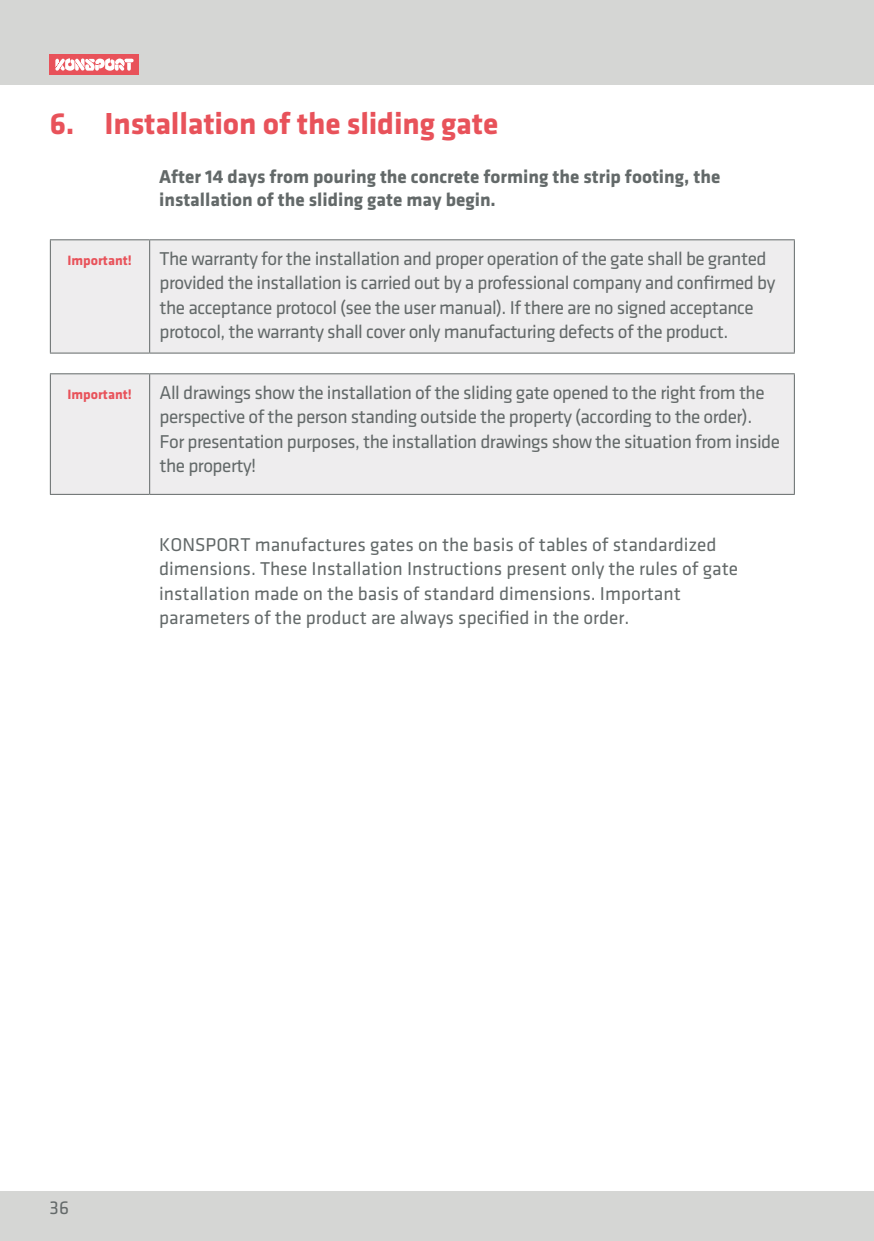
<style>
.page{position:relative;width:874px;height:1241px;background:#fff}
.page>*{position:absolute;margin:0;border:0;box-sizing:border-box;transform-origin:0 0}
.t1{font:700 31.5px "Klavika";letter-spacing:-.005em;color:#e8525a}
.t2{font:19.25px/24.5px "Klavika";letter-spacing:-.025em;color:#636969}
.t3{font:19.25px/24.5px "Klavika";color:#636969}
.t4{font:700 19.25px/23.1px "Klavika";color:#636969}
.t5{font:700 14px "Klavika";color:#e8525a}
</style>
<div class="page">
<div style="left:51px;top:240px;width:742px;height:112px;background:#eeedee"></div>
<hr style="left:150px;top:239px;width:644px;height:1px;background:#636969">
<hr style="left:793px;top:240px;width:1px;height:112px;background:#636969">
<hr style="left:150px;top:352px;width:644px;height:1px;background:#636969">
<hr style="left:50px;top:239px;width:100px;height:1px;background:#636969">
<hr style="left:50px;top:240px;width:1px;height:112px;background:#636969">
<hr style="left:149px;top:240px;width:1px;height:112px;background:#636969">
<hr style="left:50px;top:352px;width:100px;height:1px;background:#636969">
<div style="left:51px;top:374px;width:742px;height:120px;background:#eeedee"></div>
<hr style="left:150px;top:373px;width:644px;height:1px;background:#636969">
<hr style="left:793px;top:374px;width:1px;height:120px;background:#636969">
<hr style="left:150px;top:494px;width:644px;height:1px;background:#636969">
<hr style="left:50px;top:373px;width:100px;height:1px;background:#636969">
<hr style="left:50px;top:374px;width:1px;height:120px;background:#636969">
<hr style="left:149px;top:374px;width:1px;height:120px;background:#636969">
<hr style="left:50px;top:494px;width:100px;height:1px;background:#636969">
<div style="left:0;top:0;width:873px;height:84px;background:#d5d6d4"></div>
<div style="left:0;top:1191px;width:873px;height:49px;background:#d5d6d4"></div>
<div style="left:50px;top:54px;width:89px;height:20px;background:#e8525a"></div>
<svg style="left:55px;top:58px;width:78px;height:13px"></svg>
<h1 class="t1" style="left:50px;top:106px;width:449px">6. Installation of the sliding gate</h1>
<p class="t4" style="left:159px;top:165px;width:562px">After 14 days from pouring the concrete forming the strip footing, the installation of the sliding gate may begin.</p>
<p class="t5" style="left:67px;top:252px;width:66px">Important!</p>
<p class="t2" style="left:159px;top:246px;width:617px">The warranty for the installation and proper operation of the gate shall be granted provided the installation is carried out by a professional company and confirmed by the acceptance protocol (see the user manual). If there are no signed acceptance protocol, the warranty shall cover only manufacturing defects of the product.</p>
<p class="t5" style="left:67px;top:386px;width:66px">Important!</p>
<p class="t2" style="left:159px;top:380px;width:621px">All drawings show the installation of the sliding gate opened to the right from the perspective of the person standing outside the property (according to the order).<br>For presentation purposes, the installation drawings show the situation from inside the property!</p>
<p class="t3" style="left:159px;top:532px;width:580px">KONSPORT manufactures gates on the basis of tables of standardized dimensions. These Installation Instructions present only the rules of gate installation made on the basis of standard dimensions. Important parameters of the product are always specified in the order.</p>
<p class="t2" style="left:50px;top:1195px;width:21px">36</p>
</div>
